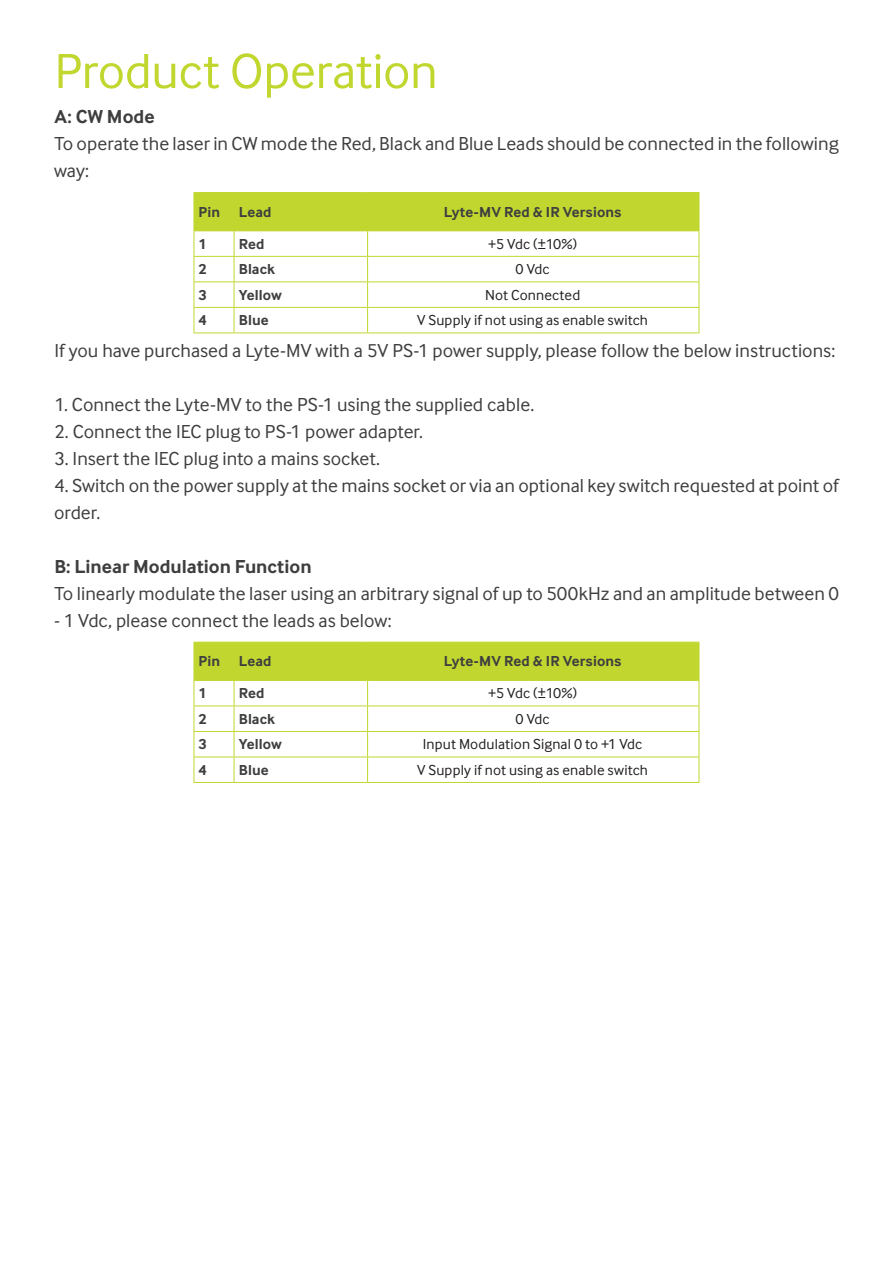
<style>
.page{position:relative;width:893px;height:1263px;background:#fff}
.page>*{position:absolute;margin:0;border:0;box-sizing:border-box;transform-origin:0 0}
.Paragraph_Style_1{font:51px "Inter Face";letter-spacing:-.005em;color:#c1d72f}
.Paragraph_Style_1-2{font:19.5px/27px "Inter Face";color:#3e3e3f}
.Paragraph_Style_1-3{font:700 19.5px "Inter Face";color:#3e3e3f}
.Paragraph_Style_1-4{font:15px "Inter Face";letter-spacing:.01em;color:#231f20}
.Paragraph_Style_1-5{font:700 15px "Inter Face";letter-spacing:.005em;color:#3e3e3f}
</style>
<div class="page">
<hr style="left:194px;top:192px;width:40px;height:1px;background:#c1d72f">
<hr style="left:234px;top:192px;width:134px;height:1px;background:#c1d72f">
<hr style="left:368px;top:192px;width:331px;height:1px;background:#c1d72f">
<svg style="left:194px;top:193px;width:506px;height:140px"></svg>
<hr style="left:194px;top:333px;width:40px;height:1px;background:#c1d72f">
<hr style="left:234px;top:333px;width:134px;height:1px;background:#c1d72f">
<hr style="left:368px;top:333px;width:331px;height:1px;background:#c1d72f">
<svg style="left:194px;top:642px;width:506px;height:140px"></svg>
<hr style="left:194px;top:782px;width:40px;height:1px;background:#c1d72f">
<hr style="left:234px;top:782px;width:134px;height:1px;background:#c1d72f">
<hr style="left:368px;top:782px;width:331px;height:1px;background:#c1d72f">
<p class="Paragraph_Style_1" style="left:54px;top:42px;width:385px">Product Operation</p>
<p class="Paragraph_Style_1-3" style="left:54px;top:105px;width:102px">A: CW Mode</p>
<p class="Paragraph_Style_1-2" style="left:54px;top:129px;width:786px">To operate the laser in CW mode the Red, Black and Blue Leads should be connected in the following way:</p>
<p class="Paragraph_Style_1-5" style="left:199px;top:203px;width:23px">Pin</p>
<p class="Paragraph_Style_1-5" style="left:239px;top:203px;width:34px">Lead</p>
<p class="Paragraph_Style_1-5" style="left:444px;top:203px;width:179px">Lyte-MV Red &amp; IR Versions</p>
<p class="Paragraph_Style_1-5" style="left:199px;top:235px;width:10px">1</p>
<p class="Paragraph_Style_1-5" style="left:239px;top:235px;width:27px">Red</p>
<p class="Paragraph_Style_1-4" style="left:488px;top:235px;width:90px">+5 Vdc (±10%)</p>
<p class="Paragraph_Style_1-5" style="left:199px;top:260px;width:10px">2</p>
<p class="Paragraph_Style_1-5" style="left:239px;top:260px;width:38px">Black</p>
<p class="Paragraph_Style_1-4" style="left:516px;top:261px;width:36px">0 Vdc</p>
<p class="Paragraph_Style_1-5" style="left:199px;top:286px;width:10px">3</p>
<p class="Paragraph_Style_1-5" style="left:239px;top:286px;width:45px">Yellow</p>
<p class="Paragraph_Style_1-4" style="left:485px;top:286px;width:97px">Not Connected</p>
<p class="Paragraph_Style_1-5" style="left:199px;top:311px;width:10px">4</p>
<p class="Paragraph_Style_1-5" style="left:239px;top:311px;width:31px">Blue</p>
<p class="Paragraph_Style_1-4" style="left:417px;top:312px;width:232px">V Supply if not using as enable switch</p>
<p class="Paragraph_Style_1-2" style="left:54px;top:336px;width:782px">If you have purchased a Lyte-MV with a 5V PS-1 power supply, please follow the below instructions:</p>
<p class="Paragraph_Style_1-2" style="left:54px;top:390px;width:481px">1. Connect the Lyte-MV to the PS-1 using the supplied cable.</p>
<p class="Paragraph_Style_1-2" style="left:54px;top:417px;width:370px">2. Connect the IEC plug to PS-1 power adapter.</p>
<p class="Paragraph_Style_1-2" style="left:54px;top:444px;width:327px">3. Insert the IEC plug into a mains socket.</p>
<p class="Paragraph_Style_1-2" style="left:54px;top:471px;width:786px">4. Switch on the power supply at the mains socket or via an optional key switch requested at point of order.</p>
<p class="Paragraph_Style_1-3" style="left:54px;top:555px;width:259px">B: Linear Modulation Function</p>
<p class="Paragraph_Style_1-2" style="left:54px;top:579px;width:786px">To linearly modulate the laser using an arbitrary signal of up to 500kHz and an amplitude between 0</p>
<p class="Paragraph_Style_1-2" style="left:54px;top:606px;width:339px">- 1 Vdc, please connect the leads as below:</p>
<p class="Paragraph_Style_1-5" style="left:199px;top:653px;width:23px">Pin</p>
<p class="Paragraph_Style_1-5" style="left:239px;top:653px;width:34px">Lead</p>
<p class="Paragraph_Style_1-5" style="left:444px;top:653px;width:179px">Lyte-MV Red &amp; IR Versions</p>
<p class="Paragraph_Style_1-5" style="left:199px;top:684px;width:10px">1</p>
<p class="Paragraph_Style_1-5" style="left:239px;top:684px;width:27px">Red</p>
<p class="Paragraph_Style_1-4" style="left:488px;top:685px;width:90px">+5 Vdc (±10%)</p>
<p class="Paragraph_Style_1-5" style="left:199px;top:710px;width:10px">2</p>
<p class="Paragraph_Style_1-5" style="left:239px;top:710px;width:38px">Black</p>
<p class="Paragraph_Style_1-4" style="left:516px;top:710px;width:36px">0 Vdc</p>
<p class="Paragraph_Style_1-5" style="left:199px;top:735px;width:10px">3</p>
<p class="Paragraph_Style_1-5" style="left:239px;top:735px;width:45px">Yellow</p>
<p class="Paragraph_Style_1-4" style="left:423px;top:736px;width:221px">Input Modulation Signal 0 to +1 Vdc</p>
<p class="Paragraph_Style_1-5" style="left:199px;top:761px;width:10px">4</p>
<p class="Paragraph_Style_1-5" style="left:239px;top:761px;width:31px">Blue</p>
<p class="Paragraph_Style_1-4" style="left:417px;top:761px;width:232px">V Supply if not using as enable switch</p>
</div>
